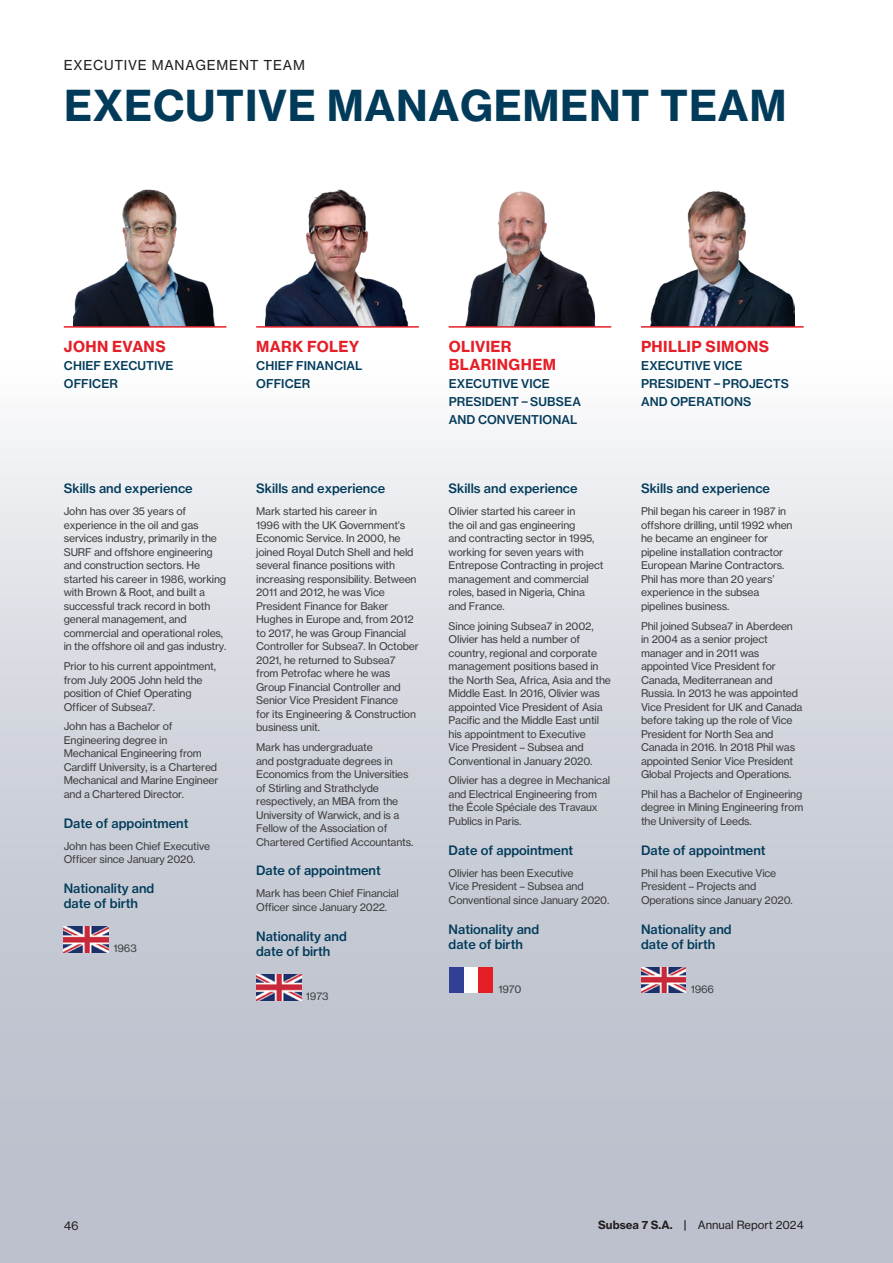
<style>
.page{position:relative;width:893px;height:1263px;background:#fff}
.page>*{position:absolute;margin:0;border:0;box-sizing:border-box;transform-origin:0 0}
.Page_Title_Medium{font:42px "N Haas Grotesk TX Std 75 Bd";letter-spacing:.015em;color:#023b5a}
.BoD-Heading-1{font:15px/18px "N Haas Grotesk TX Std 75 Bd";letter-spacing:.025em;color:#e51e27}
.Running-Header{font:13.5px "N Haas Grotesk TX Std 55 Rg";letter-spacing:.055em;color:#231f20}
.BoD-Heading-3{font:12.75px/15px "N Haas Grotesk TX Std 65 Md";color:#023b5a}
.Bod-Heading-2{font:12px/18px "N Haas Grotesk TX Std 65 Md";letter-spacing:.005em;color:#023b5a}
.t1{font:12px "N Haas Grotesk TX Std 55 Rg";color:#231f20}
.t2{font:11.25px "N Haas Grotesk TX Std 55 Rg";color:#231f20}
.BoD-Bodytext{font:10.5px/13.5px "N Haas Grotesk TX Std 55 Rg";letter-spacing:-.015em;color:#3e3e3f}
.s1{font-family:"N Haas Grotesk TX Std 75 Bd"}
</style>
<div class="page">
<div style="left:0;top:0;width:893px;height:1263px;background:linear-gradient(to bottom,#fff,#b2b7c5)"></div>
<img style="left:73px;top:183px;width:145px;height:143px">
<img style="left:265px;top:183px;width:145px;height:143px">
<img style="left:458px;top:182px;width:144px;height:144px">
<img style="left:650px;top:182px;width:145px;height:144px">
<img style="left:64px;top:927px;width:45px;height:25px">
<img style="left:256px;top:974px;width:45px;height:26px">
<div style="left:449px;top:967px;width:15px;height:26px;background:#314095"></div>
<div style="left:464px;top:967px;width:14px;height:26px;background:#fff"></div>
<div style="left:478px;top:967px;width:15px;height:26px;background:#e51e25"></div>
<img style="left:641px;top:967px;width:45px;height:26px">
<hr style="left:64px;top:326px;width:162px;height:2px;background:#e51e27">
<hr style="left:256px;top:326px;width:163px;height:2px;background:#e51e27">
<hr style="left:449px;top:326px;width:162px;height:2px;background:#e51e27">
<hr style="left:641px;top:326px;width:163px;height:2px;background:#e51e27">
<p class="Running-Header" style="left:64px;top:56px;width:243px">EXECUTIVE MANAGEMENT TEAM</p>
<p class="Page_Title_Medium" style="left:64px;top:79px;width:724px">EXECUTIVE MANAGEMENT TEAM</p>
<p class="BoD-Heading-1" style="left:64px;top:337px;width:103px">JOHN EVANS</p>
<p class="Bod-Heading-2" style="left:64px;top:356px;width:111px">CHIEF EXECUTIVE<br>OFFICER</p>
<p class="BoD-Heading-1" style="left:256px;top:337px;width:105px">MARK FOLEY</p>
<p class="Bod-Heading-2" style="left:256px;top:356px;width:108px">CHIEF FINANCIAL<br>OFFICER</p>
<p class="BoD-Heading-3" style="left:64px;top:481px;width:131px">Skills and experience</p>
<p class="BoD-Bodytext" style="left:64px;top:504px;width:164px">John has over 35 years of experience in the oil and gas services industry, primarily in the<br>SURF and offshore engineering and construction sectors. He started his career in 1986, working with Brown &amp; Root, and built a successful track record in both general management, and commercial and operational roles, in the offshore oil and gas industry.</p>
<p class="BoD-Bodytext" style="left:64px;top:659px;width:154px">Prior to his current appointment, from July 2005 John held the position of Chief Operating<br>Officer of Subsea7.</p>
<p class="BoD-Bodytext" style="left:64px;top:720px;width:156px">John has a Bachelor of<br>Engineering degree in<br>Mechanical Engineering from<br>Cardiff University, is a Chartered<br>Mechanical and Marine Engineer and a Chartered Director.</p>
<p class="BoD-Heading-3" style="left:64px;top:816px;width:126px">Date of appointment</p>
<p class="BoD-Bodytext" style="left:64px;top:839px;width:148px">John has been Chief Executive<br>Officer since January 2020.</p>
<p class="BoD-Heading-3" style="left:64px;top:881px;width:92px">Nationality and date of birth</p>
<p class="BoD-Bodytext" style="left:114px;top:942px;width:25px">1963</p>
<p class="BoD-Heading-3" style="left:256px;top:481px;width:131px">Skills and experience</p>
<p class="BoD-Bodytext" style="left:256px;top:504px;width:164px">Mark started his career in<br>1996 with the UK Government’s<br>Economic Service. In 2000, he joined Royal Dutch Shell and held several finance positions with increasing responsibility. Between<br>2011 and 2012, he was Vice<br>President Finance for Baker<br>Hughes in Europe and, from 2012 to 2017, he was Group Financial<br>Controller for Subsea7. In October<br>2021, he returned to Subsea7 from Petrofac where he was<br>Group Financial Controller and<br>Senior Vice President Finance<br>for its Engineering &amp; Construction business unit.</p>
<p class="BoD-Bodytext" style="left:256px;top:740px;width:159px">Mark has undergraduate<br>and postgraduate degrees in<br>Economics from the Universities of Stirling and Strathclyde respectively, an MBA from the<br>University of Warwick, and is a<br>Fellow of the Association of<br>Chartered Certified Accountants.</p>
<p class="BoD-Heading-3" style="left:256px;top:863px;width:126px">Date of appointment</p>
<p class="BoD-Bodytext" style="left:256px;top:887px;width:144px">Mark has been Chief Financial<br>Officer since January 2022.</p>
<p class="BoD-Heading-3" style="left:256px;top:929px;width:92px">Nationality and date of birth</p>
<p class="BoD-Bodytext" style="left:306px;top:989px;width:24px">1973</p>
<p class="BoD-Heading-1" style="left:449px;top:337px;width:109px">OLIVIER<br>BLARINGHEM</p>
<p class="Bod-Heading-2" style="left:449px;top:374px;width:134px">EXECUTIVE VICE<br>PRESIDENT – SUBSEA<br>AND CONVENTIONAL</p>
<p class="BoD-Heading-3" style="left:449px;top:481px;width:131px">Skills and experience</p>
<p class="BoD-Bodytext" style="left:449px;top:504px;width:156px">Olivier started his career in<br>the oil and gas engineering<br>and contracting sector in 1995, working for seven years with<br>Entrepose Contracting in project management and commercial roles, based in Nigeria, China and France.</p>
<p class="BoD-Bodytext" style="left:449px;top:619px;width:164px">Since joining Subsea7 in 2002,<br>Olivier has held a number of country, regional and corporate management positions based in the North Sea, Africa, Asia and the<br>Middle East. In 2016, Olivier was appointed Vice President of Asia<br>Pacific and the Middle East until his appointment to Executive<br>Vice President – Subsea and<br>Conventional in January 2020.</p>
<p class="BoD-Bodytext" style="left:449px;top:774px;width:163px">Olivier has a degree in Mechanical and Electrical Engineering from the École Spéciale des Travaux<br>Publics in Paris.</p>
<p class="BoD-Heading-3" style="left:449px;top:843px;width:126px">Date of appointment</p>
<p class="BoD-Bodytext" style="left:449px;top:866px;width:162px">Olivier has been Executive<br>Vice President – Subsea and<br>Conventional since January 2020.</p>
<p class="BoD-Heading-3" style="left:449px;top:921px;width:92px">Nationality and date of birth</p>
<p class="BoD-Bodytext" style="left:498px;top:982px;width:25px">1970</p>
<p class="BoD-Heading-1" style="left:641px;top:337px;width:130px">PHILLIP SIMONS</p>
<p class="Bod-Heading-2" style="left:641px;top:356px;width:149px">EXECUTIVE VICE<br>PRESIDENT – PROJECTS<br>AND OPERATIONS</p>
<p class="BoD-Heading-3" style="left:641px;top:481px;width:131px">Skills and experience</p>
<p class="BoD-Bodytext" style="left:641px;top:504px;width:153px">Phil began his career in 1987 in offshore drilling, until 1992 when he became an engineer for pipeline installation contractor<br>European Marine Contractors.<br>Phil has more than 20 years’ experience in the subsea pipelines business.</p>
<p class="BoD-Bodytext" style="left:641px;top:619px;width:163px">Phil joined Subsea7 in Aberdeen in 2004 as a senior project manager and in 2011 was appointed Vice President for<br>Canada, Mediterranean and<br>Russia. In 2013 he was appointed<br>Vice President for UK and Canada before taking up the role of Vice<br>President for North Sea and<br>Canada in 2016. In 2018 Phil was appointed Senior Vice President<br>Global Projects and Operations.</p>
<p class="BoD-Bodytext" style="left:641px;top:787px;width:164px;text-align:justify">Phil has a Bachelor of Engineering degree in Mining Engineering from the University of Leeds.</p>
<p class="BoD-Heading-3" style="left:641px;top:843px;width:126px">Date of appointment</p>
<p class="BoD-Bodytext" style="left:641px;top:866px;width:153px">Phil has been Executive Vice<br>President – Projects and<br>Operations since January 2020.</p>
<p class="BoD-Heading-3" style="left:641px;top:921px;width:92px">Nationality and date of birth</p>
<p class="BoD-Bodytext" style="left:691px;top:982px;width:25px">1966</p>
<p class="t1" style="left:64px;top:1218px;width:16px">46</p>
<p class="t2" style="left:598px;top:1218px;width:207px"><span class="s1">Subsea 7 S.A. |</span> Annual Report 2024</p>
</div>
